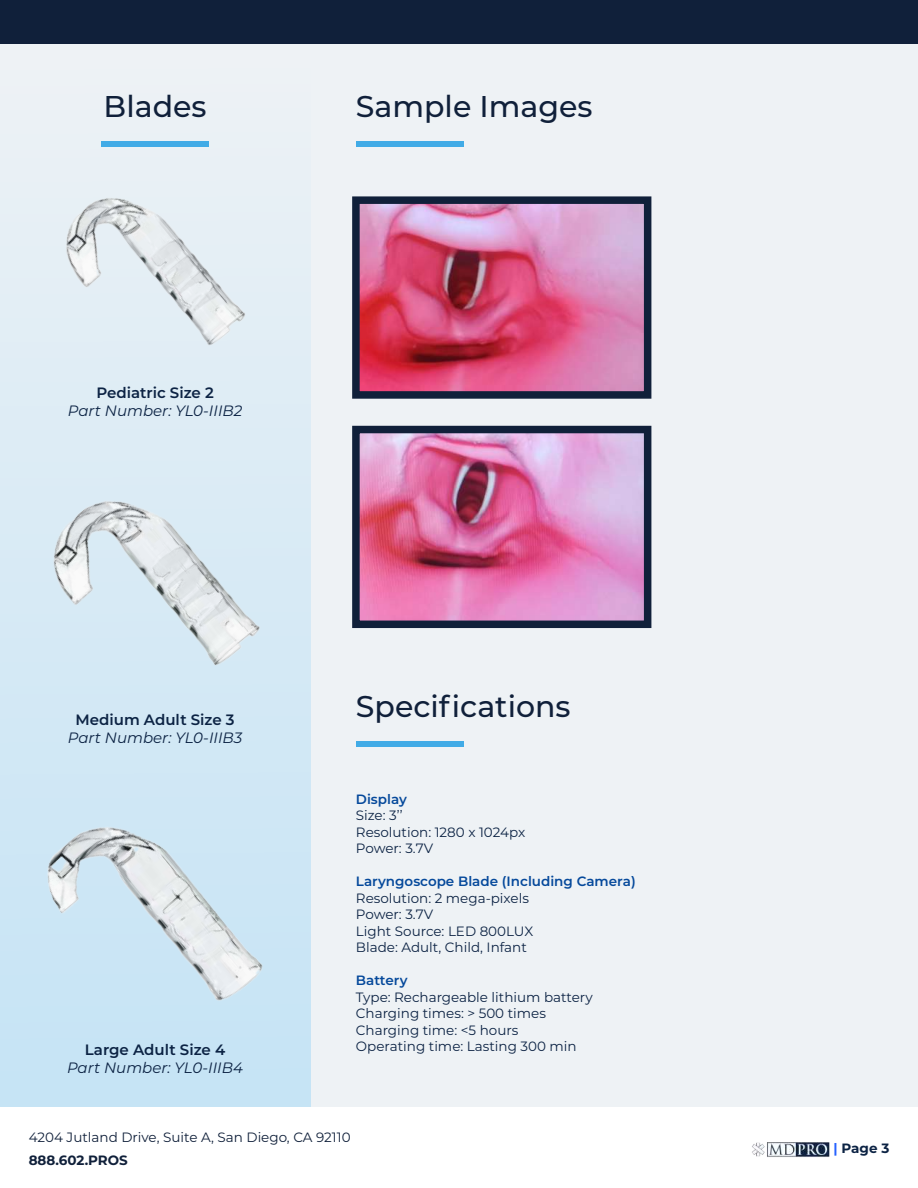
<style>
.page{position:relative;width:918px;height:1188px;background:#fff}
.page>*{position:absolute;margin:0;border:0;box-sizing:border-box;transform-origin:0 0}
.t1{font:500 30px "Montserrat";color:#10203a}
.t2{font:italic 15px "Montserrat";color:#0c2344}
.t3{font:600 15px "Montserrat";color:#0c2344}
.t4{font:13.5px/16.5px "Montserrat";color:#0c2344}
.t5{font:600 13.5px "Montserrat";color:#05499b}
.t6{font:13.5px "Montserrat";color:#10203a}
.t7{font:700 13.5px "Montserrat";color:#10203a}
.t8{font:700 13.5px "Montserrat";color:#0c2344}
.s1{color:#2561ff}
</style>
<div class="page">
<div style="left:0;top:0;width:918px;height:1106px;background:#eef2f5"></div>
<div style="left:0;top:3px;width:310px;height:1103px;background:linear-gradient(to bottom,#edf1f4,#c5e4f6)"></div>
<div style="left:101px;top:141px;width:108px;height:6px;background:#41abe6"></div>
<div style="left:0;top:0;width:918px;height:43px;background:#10203a"></div>
<div style="left:356px;top:141px;width:108px;height:6px;background:#41abe6"></div>
<img style="left:752px;top:1142px;width:77px;height:15px">
<div style="left:356px;top:741px;width:108px;height:6px;background:#41abe6"></div>
<img style="left:32px;top:161px;width:227px;height:237px">
<img style="left:19px;top:461px;width:253px;height:264px">
<img style="left:17px;top:788px;width:257px;height:271px">
<img style="left:361px;top:205px;width:281px;height:185px">
<div style="left:352px;top:196px;width:299px;height:203px;border:8px solid #10203a"></div>
<img style="left:361px;top:435px;width:281px;height:184px">
<div style="left:352px;top:426px;width:299px;height:202px;border:8px solid #10203a"></div>
<h1 class="t1" style="left:104px;top:85px;width:104px">Blades</h1>
<p class="t3" style="left:96px;top:382px;width:119px">Pediatric Size 2</p>
<p class="t2" style="left:68px;top:401px;width:176px">Part Number: YL0-IIIB2</p>
<p class="t3" style="left:76px;top:709px;width:161px">Medium Adult Size 3</p>
<p class="t2" style="left:68px;top:728px;width:176px">Part Number: YL0-IIIB3</p>
<p class="t3" style="left:85px;top:1039px;width:142px">Large Adult Size 4</p>
<p class="t2" style="left:67px;top:1057px;width:177px">Part Number: YL0-IIIB4</p>
<h1 class="t1" style="left:356px;top:85px;width:238px">Sample Images</h1>
<h1 class="t1" style="left:356px;top:686px;width:216px">Specifications</h1>
<p class="t5" style="left:356px;top:790px;width:53px">Display</p>
<p class="t4" style="left:356px;top:807px;width:171px">Size: 3’’<br>Resolution: 1280 x 1024px<br>Power: 3.7V</p>
<p class="t5" style="left:356px;top:872px;width:281px">Laryngoscope Blade (Including Camera)</p>
<p class="t4" style="left:356px;top:889px;width:179px">Resolution: 2 mega-pixels<br>Power: 3.7V<br>Light Source: LED 800LUX<br>Blade: Adult, Child, Infant</p>
<p class="t5" style="left:356px;top:971px;width:53px">Battery</p>
<p class="t4" style="left:356px;top:988px;width:238px">Type: Rechargeable lithium battery<br>Charging times: &gt; 500 times<br>Charging time: &lt;5 hours<br>Operating time: Lasting 300 min</p>
<p class="t6" style="left:29px;top:1128px;width:323px">4204 Jutland Drive, Suite A, San Diego, CA 92110</p>
<p class="t7" style="left:29px;top:1150px;width:101px">888.602.PROS</p>
<p class="t8" style="left:833px;top:1139px;width:57px"><span class="s1">|</span> Page 3</p>
</div>
